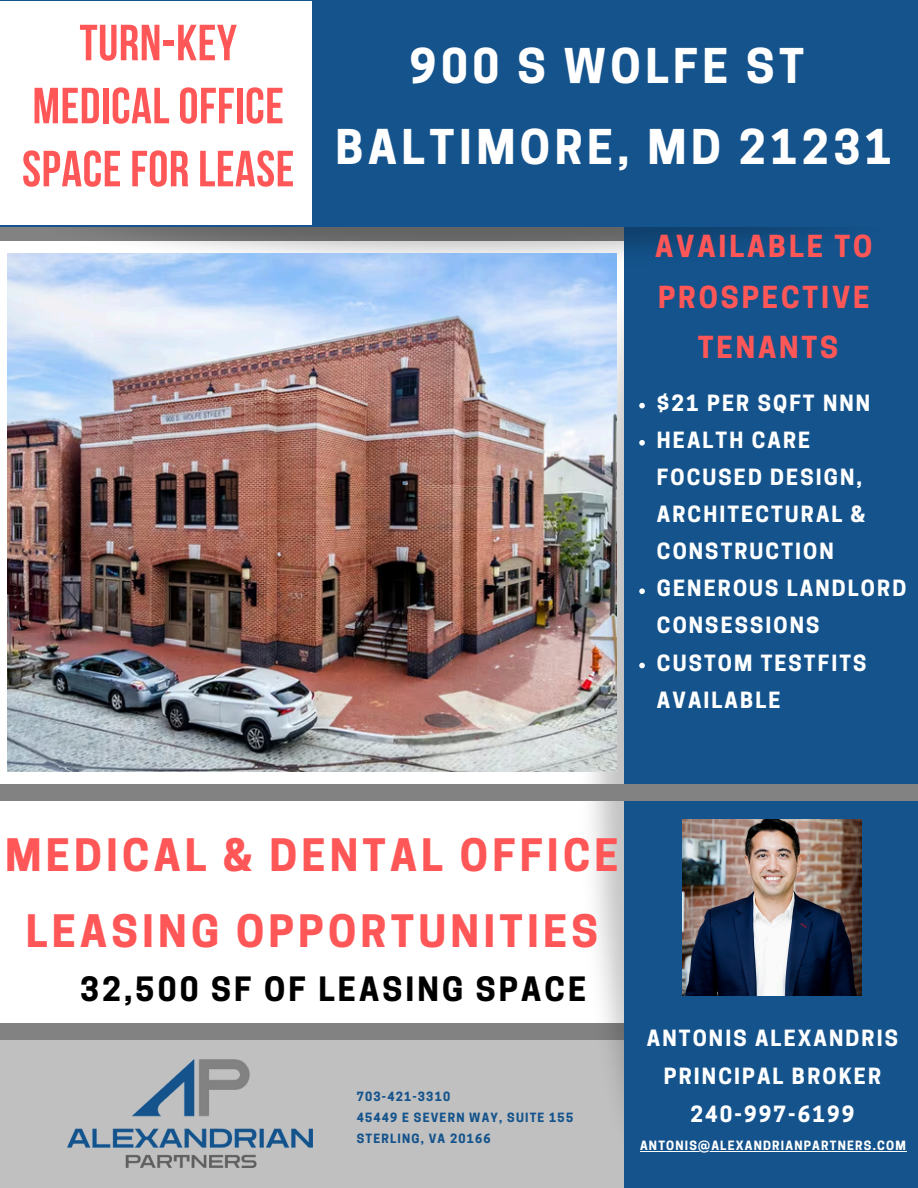
<style>
.page{position:relative;width:918px;height:1188px;background:#fff}
.page>*{position:absolute;margin:0;border:0;box-sizing:border-box;transform-origin:0 0}
.t1{font:700 50.7px/63px "Bebas Neue";letter-spacing:.01em;color:#ff5757;text-align:center}
.t2{font:700 45px/81px "Cooper Hewitt";letter-spacing:.1em;color:#fff;text-align:center}
.t3{font:700 42px/75.3px "Cooper Hewitt";letter-spacing:.1em;color:#ff5757;text-align:center}
.t4{font:700 31.5px "Cooper Hewitt";letter-spacing:.1em;color:#000}
.t5{font:700 28.5px/50.7px "Cooper Hewitt";letter-spacing:.1em;color:#ff5757;text-align:center}
.t6{font:700 21px/37.2px "Cooper Hewitt";letter-spacing:.1em;color:#fff}
.t7{font:700 12px "Cooper Hewitt";letter-spacing:.1em;color:#14538c}
.t8{font:700 12px "Cooper Hewitt";letter-spacing:.1em;color:#fff}
</style>
<div class="page">
<div style="left:0;top:1040px;width:628px;height:148px;background:#c0c0c0"></div>
<div style="left:0;top:1024px;width:627px;height:16px;background:#828282"></div>
<img style="left:531px;top:316px;width:93px;height:789px">
<div style="left:624px;top:226px;width:294px;height:962px;background:#14538c"></div>
<img style="left:0;top:227px;width:832px;height:89px">
<div style="left:0;top:0;width:918px;height:227px;background:#14538c"></div>
<img style="left:67px;top:1059px;width:245px;height:108px">
<div style="left:0;top:784px;width:918px;height:17px;background:#828282"></div>
<img style="left:8px;top:254px;width:608px;height:517px">
<img style="left:683px;top:820px;width:179px;height:175px">
<div style="left:0;top:1px;width:312px;height:224px;background:#fff"></div>
<hr style="left:640px;top:1151px;width:267px;height:1px;background:#fff">
<svg style="left:639px;top:403px;width:6px;height:5px"></svg>
<svg style="left:639px;top:440px;width:6px;height:6px"></svg>
<svg style="left:639px;top:588px;width:6px;height:6px"></svg>
<svg style="left:639px;top:663px;width:6px;height:5px"></svg>
<h4 class="t1" style="left:22px;top:16px;width:274px">TURN-KEY<br>MEDICAL OFFICE<br>SPACE FOR LEASE</h4>
<p class="t2" style="left:335px;top:32px;width:558px">900 S WOLFE ST<br>BALTIMORE, MD 21231</p>
<p class="t5" style="left:655px;top:225px;width:219px">AVAILABLE TO<br>PROSPECTIVE<br>TENANTS</p>
<p class="t6" style="left:657px;top:387px;width:215px">$21 PER SQFT NNN</p>
<p class="t6" style="left:657px;top:424px;width:210px">HEALTH CARE<br>FOCUSED DESIGN,<br>ARCHITECTURAL &amp;<br>CONSTRUCTION</p>
<p class="t6" style="left:657px;top:572px;width:251px">GENEROUS LANDLORD<br>CONSESSIONS</p>
<h2 class="t6" style="left:657px;top:647px;width:211px">CUSTOM TESTFITS<br>AVAILABLE</h2>
<h3 class="t3" style="left:5px;top:823px;width:615px">MEDICAL &amp; DENTAL OFFICE<br>LEASING OPPORTUNITIES</h3>
<p class="t4" style="left:80px;top:977px;width:508px">32,500 SF OF LEASING SPACE</p>
<p class="t7" style="left:357px;top:1092px;width:95px">703-421-3310</p>
<p class="t7" style="left:357px;top:1113px;width:218px">45449 E SEVERN WAY, SUITE 155</p>
<p class="t7" style="left:357px;top:1134px;width:136px">STERLING, VA 20166</p>
<p class="t6" style="left:647px;top:1022px;width:253px">ANTONIS ALEXANDRIS</p>
<h3 class="t6" style="left:664px;top:1060px;width:219px">PRINCIPAL BROKER</h3>
<p class="t6" style="left:691px;top:1098px;width:165px">240-997-6199</p>
<p class="t8" style="left:640px;top:1141px;width:267px">ANTONIS@ALEXANDRIANPARTNERS.COM</p>
</div>
